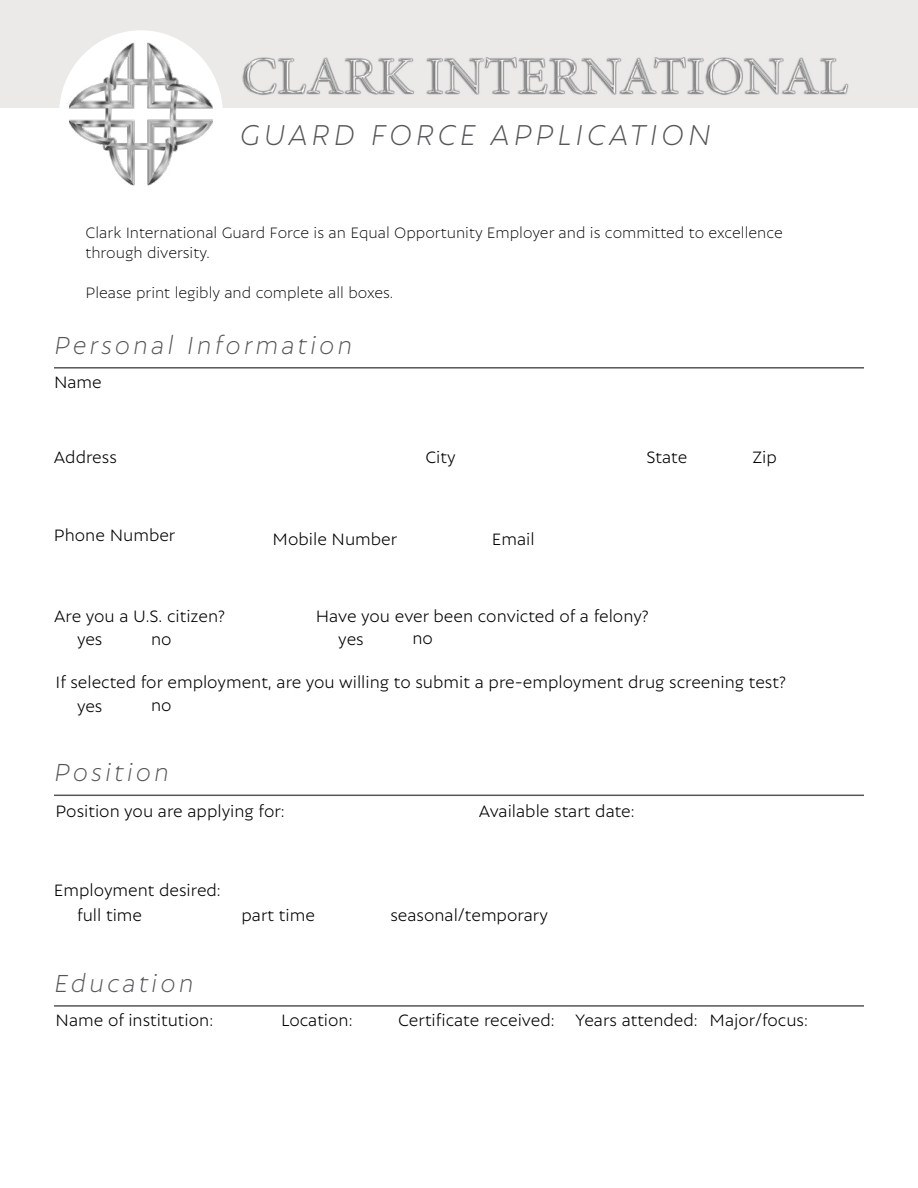
<style>
.page{position:relative;width:918px;height:1188px;background:#fff}
.page>*{position:absolute;margin:0;border:0;box-sizing:border-box;transform-origin:0 0}
.t1{font:italic 100 31.5px "Autor";letter-spacing:.11em;color:#565659}
.t2{font:italic 100 27px "Autor";letter-spacing:.11em;color:#565659}
.t3{font:300 18px "Autor";color:#000}
.t4{font:100 16.5px/19.8px "Autor";color:#000}
</style>
<div class="page">
<div style="left:0;top:0;width:918px;height:108px;background:#ebeae9"></div>
<div style="left:59px;top:30px;width:164px;height:168px;background:#fff;border-radius:50%"></div>
<img style="left:69px;top:42px;width:144px;height:144px">
<img style="left:242px;top:57px;width:607px;height:38px">
<hr style="left:54px;top:367px;width:810px;height:2px;background:#565659">
<hr style="left:54px;top:795px;width:810px;height:1px;background:#565659">
<hr style="left:54px;top:1005px;width:810px;height:2px;background:#565659">
<h1 class="t1" style="left:240px;top:116px;width:473px">GUARD FORCE APPLICATION</h1>
<p class="t4" style="left:86px;top:222px;width:699px">Clark International Guard Force is an Equal Opportunity Employer and is committed to excellence through diversity.</p>
<p class="t4" style="left:86px;top:281px;width:309px">Please print legibly and complete all boxes.</p>
<h2 class="t2" style="left:54px;top:329px;width:300px">Personal Information</h2>
<p class="t3" style="left:54px;top:371px;width:49px">Name</p>
<p class="t3" style="left:54px;top:446px;width:64px">Address</p>
<p class="t3" style="left:426px;top:446px;width:32px">City</p>
<p class="t3" style="left:646px;top:446px;width:42px">State</p>
<p class="t3" style="left:752px;top:446px;width:26px">Zip</p>
<p class="t3" style="left:54px;top:524px;width:123px">Phone Number</p>
<p class="t3" style="left:273px;top:528px;width:126px">Mobile Number</p>
<p class="t3" style="left:492px;top:528px;width:44px">Email</p>
<p class="t3" style="left:54px;top:605px;width:172px">Are you a U.S. citizen?</p>
<p class="t3" style="left:316px;top:605px;width:334px">Have you ever been convicted of a felony?</p>
<p class="t3" style="left:151px;top:628px;width:22px">no</p>
<p class="t3" style="left:412px;top:627px;width:22px">no</p>
<p class="t3" style="left:77px;top:628px;width:27px">yes</p>
<p class="t3" style="left:338px;top:628px;width:27px">yes</p>
<p class="t3" style="left:56px;top:671px;width:732px">If selected for employment, are you willing to submit a pre-employment drug screening test?</p>
<p class="t3" style="left:77px;top:695px;width:27px">yes</p>
<p class="t3" style="left:151px;top:694px;width:22px">no</p>
<h2 class="t2" style="left:54px;top:756px;width:117px">Position</h2>
<p class="t3" style="left:55px;top:800px;width:231px">Position you are applying for:</p>
<p class="t3" style="left:54px;top:879px;width:168px">Employment desired:</p>
<p class="t3" style="left:479px;top:800px;width:157px">Available start date:</p>
<p class="t3" style="left:77px;top:904px;width:67px">full time</p>
<p class="t3" style="left:242px;top:904px;width:75px">part time</p>
<p class="t3" style="left:390px;top:904px;width:159px">seasonal/temporary</p>
<h2 class="t2" style="left:54px;top:967px;width:141px">Education</h2>
<p class="t3" style="left:56px;top:1009px;width:159px">Name of institution:</p>
<p class="t3" style="left:281px;top:1010px;width:73px">Location:</p>
<p class="t3" style="left:398px;top:1009px;width:411px">Certificate received: Years attended: Major/focus:</p>
</div>
